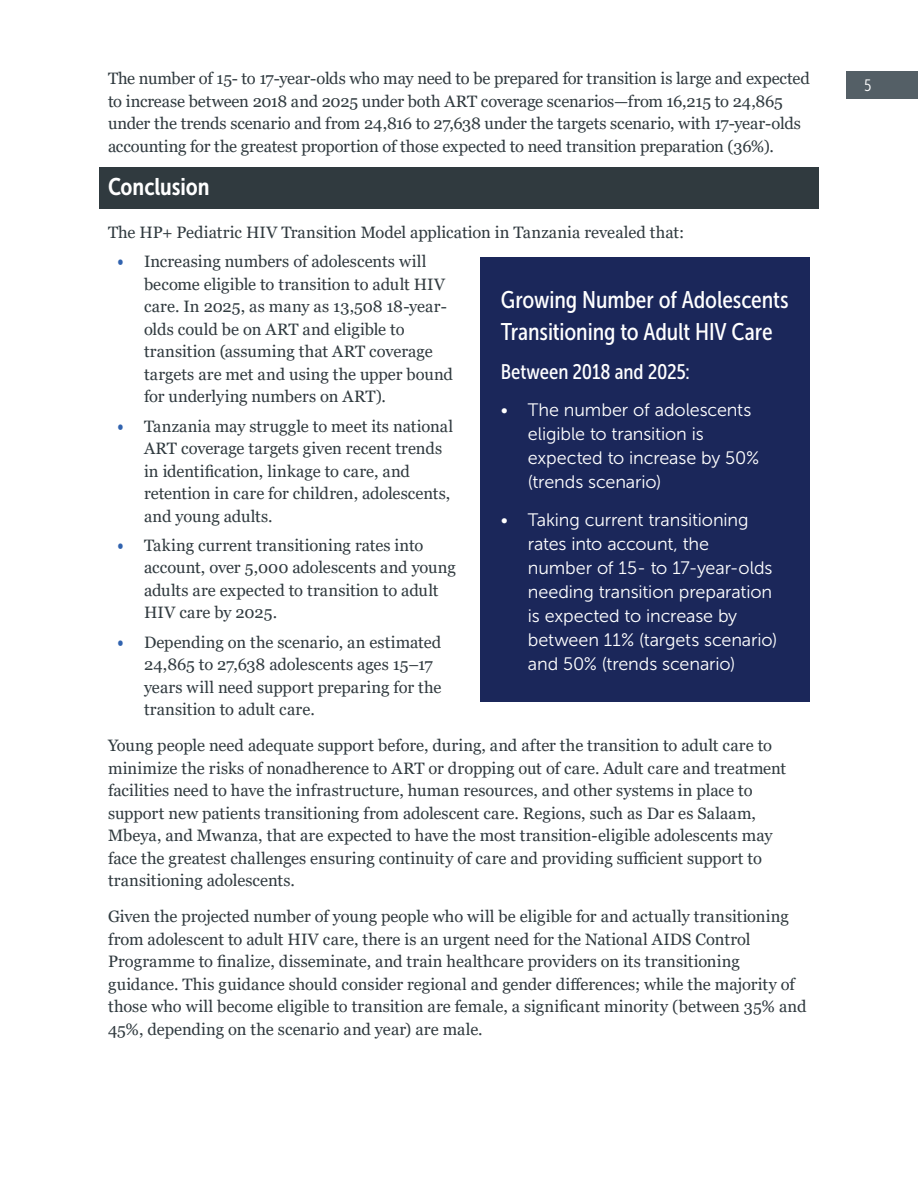
<style>
.page{position:relative;width:918px;height:1188px;background:#fff}
.page>*{position:absolute;margin:0;border:0;box-sizing:border-box;transform-origin:0 0}
.Disclaimer{font:24px/32.4px "Museo Sans Cond 500";letter-spacing:-.005em;color:#fff}
.t1{font:24px "Museo Sans Cond 700";letter-spacing:-.005em;color:#fff}
.Disclaimer-2{font:21px "Museo Sans Cond 500";letter-spacing:-.005em;color:#fff}
.t2{font:18px/24px "Museo Sans 300";letter-spacing:-.005em;color:#fff}
.Body{font:16.5px/22.5px "Georgia";letter-spacing:-.005em;color:#303a3f}
.t3{font:16.5px "Museo Sans Cond 300";color:#fff}
.s1{font-family:"Museo Sans Cond 700";color:#3163af}
</style>
<div class="page">
<div style="left:99px;top:167px;width:720px;height:42px;background:#303a3f"></div>
<div style="left:481px;top:257px;width:329px;height:445px;background:#1b275a"></div>
<div style="left:846px;top:71px;width:72px;height:28px;background:#545f66"></div>
<p class="Body" style="left:108px;top:68px;width:703px">The number of 15- to 17-year-olds who may need to be prepared for transition is large and expected to increase between 2018 and 2025 under both ART coverage scenarios—from 16,215 to 24,865 under the trends scenario and from 24,816 to 27,638 under the targets scenario, with 17-year-olds accounting for the greatest proportion of those expected to need transition preparation (36%).</p>
<h1 class="t1" style="left:108px;top:174px;width:103px">Conclusion</h1>
<p class="Body" style="left:108px;top:222px;width:578px">The HP+ Pediatric HIV Transition Model application in Tanzania revealed that:</p>
<p class="Body" style="left:144px;top:251px;width:311px;text-indent:-27px"><span class="s1">•</span> Increasing numbers of adolescents will become eligible to transition to adult HIV care. In 2025, as many as 13,508 18-year&shy;olds could be on ART and eligible to transition (assuming that ART coverage targets are met and using the upper bound for underlying numbers on ART).</p>
<p class="Body" style="left:144px;top:415px;width:311px;text-indent:-27px"><span class="s1">•</span> Tanzania may struggle to meet its national ART coverage targets given recent trends in identification, linkage to care, and retention in care for children, adolescents, and young adults.</p>
<p class="Body" style="left:144px;top:534px;width:313px;text-indent:-27px"><span class="s1">•</span> Taking current transitioning rates into account, over 5,000 adolescents and young adults are expected to transition to adult HIV care by 2025.</p>
<p class="Body" style="left:144px;top:631px;width:299px;text-indent:-27px"><span class="s1">•</span> Depending on the scenario, an estimated 24,865 to 27,638 adolescents ages 15–17 years will need support preparing for the transition to adult care.</p>
<p class="Body" style="left:108px;top:735px;width:680px">Young people need adequate support before, during, and after the transition to adult care to minimize the risks of nonadherence to ART or dropping out of care. Adult care and treatment facilities need to have the infrastructure, human resources, and other systems in place to support new patients transitioning from adolescent care. Regions, such as Dar es Salaam, Mbeya, and Mwanza, that are expected to have the most transition-eligible adolescents may face the greatest challenges ensuring continuity of care and providing sufficient support to transitioning adolescents.</p>
<p class="Body" style="left:108px;top:906px;width:700px">Given the projected number of young people who will be eligible for and actually transitioning from adolescent to adult HIV care, there is an urgent need for the National AIDS Control Programme to finalize, disseminate, and train healthcare providers on its transitioning guidance. This guidance should consider regional and gender differences; while the majority of those who will become eligible to transition are female, a significant minority (between 35% and 45%, depending on the scenario and year) are male.</p>
<p class="Disclaimer" style="left:501px;top:283px;width:289px">Growing Number of Adolescents<br>Transitioning to Adult HIV Care</p>
<p class="Disclaimer-2" style="left:501px;top:360px;width:191px">Between 2018 and 2025:</p>
<p class="t2" style="left:528px;top:398px;width:233px;text-indent:-27px">• The number of adolescents eligible to transition is expected to increase by 50% (trends scenario)</p>
<p class="t2" style="left:528px;top:508px;width:251px;text-indent:-27px">• Taking current transitioning rates into account, the number of 15- to 17-year-olds needing transition preparation is expected to increase by between 11% (targets scenario) and 50% (trends scenario)</p>
<p class="t3" style="left:864px;top:77px;width:9px">5</p>
</div>
